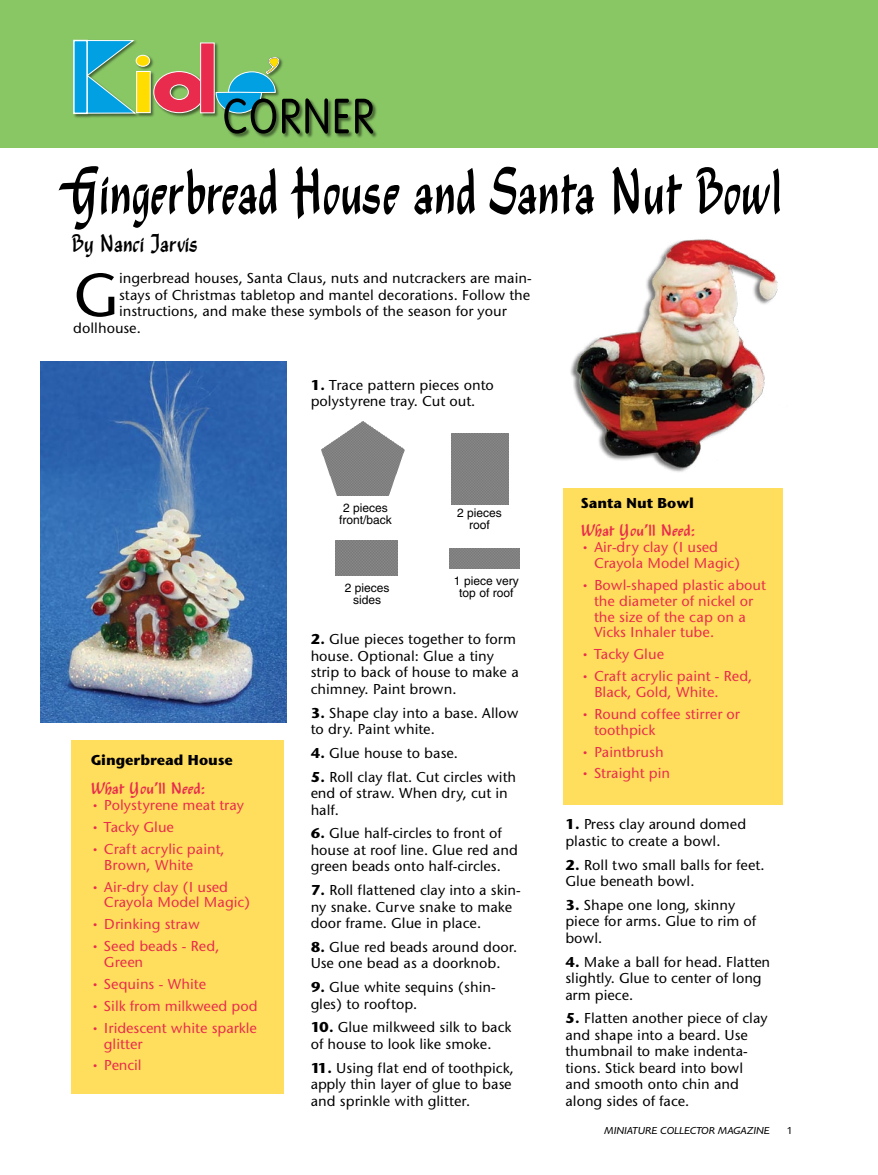
<style>
.page{position:relative;width:878px;height:1175px;background:#fff}
.page>*{position:absolute;margin:0;border:0;box-sizing:border-box;transform-origin:0 0}
.t1{font:70.8px "Shamrock DTC";color:#000;scale:.74 1}
.t2{font:63.6px "Stone Sans Medium DTC";color:#000}
.t3{font:27px "Shamrock DTC";color:#000;scale:.85 1}
.t4{font:18px "Shamrock DTC";color:#e92c4d}
.t5{font:15px/16.5px "Stone Sans Medium DTC";color:#000}
.t6{font:15px/15.8px "Stone Sans Medium DTC";color:#e92c4d}
.t7{font:15px "Stone Sans Bold DTC";color:#000}
.t8{font:12px/12px "Helvetica";color:#000;text-align:center}
.t9{font:10.5px "Classical Sans Reg Ita DTC";color:#000;scale:1.1 1}
.s1{font-family:"Stone Sans Bold DTC"}
</style>
<div class="page">
<div style="left:0;top:0;width:878px;height:147px;background:#89c765"></div>
<div style="left:72px;top:39px;width:306px;height:100px;background:#000;opacity:.5"></div>
<div style="left:136px;top:55px;width:14px;height:11px;background:#fd0;border-radius:50%"></div>
<div style="left:136px;top:55px;width:14px;height:12px;border:1px solid #fff;border-radius:50%"></div>
<svg style="left:88px;top:40px;width:48px;height:74px"></svg>
<div style="left:137px;top:71px;width:13px;height:42px;background:#fd0"></div>
<div style="left:136px;top:71px;width:15px;height:42px;border:1px solid #fff"></div>
<svg style="left:153px;top:71px;width:47px;height:42px"></svg>
<div style="left:201px;top:43px;width:13px;height:70px;background:#e92c4d"></div>
<div style="left:200px;top:43px;width:14px;height:70px;border:1px solid #fff"></div>
<div style="left:74px;top:40px;width:13px;height:73px;background:#00a0e3"></div>
<div style="left:73px;top:40px;width:15px;height:74px;border:2px solid #fff"></div>
<svg style="left:215px;top:57px;width:113px;height:77px"></svg>
<svg style="left:335px;top:99px;width:14px;height:34px"></svg>
<svg style="left:355px;top:99px;width:18px;height:35px"></svg>
<div style="left:71px;top:740px;width:213px;height:354px;background:#ffdd5d"></div>
<div style="left:563px;top:488px;width:220px;height:316px;background:#ffdd5d"></div>
<img style="left:570px;top:239px;width:208px;height:233px">
<img style="left:40px;top:362px;width:246px;height:360px">
<img style="left:321px;top:421px;width:83px;height:74px">
<img style="left:451px;top:433px;width:57px;height:71px">
<img style="left:336px;top:540px;width:61px;height:35px">
<img style="left:449px;top:548px;width:70px;height:21px">
<h1 class="t1" style="left:71px;top:153px;width:961px">Gingerbread House and Santa Nut Bowl</h1>
<h3 class="t3" style="left:71px;top:228px;width:150px">By Nanci Jarvis</h3>
<h2 class="t2" style="left:73px;top:258px;width:47px">G</h2>
<p class="t5" style="left:119px;top:270px;width:414px">ingerbread houses, Santa Claus, nuts and nutcrackers are main-</p>
<p class="t5" style="left:119px;top:286px;width:413px">stays of Christmas tabletop and mantel decorations. Follow the</p>
<p class="t5" style="left:119px;top:303px;width:389px">instructions, and make these symbols of the season for your</p>
<p class="t5" style="left:73px;top:319px;width:69px">dollhouse.</p>
<p class="t7" style="left:91px;top:751px;width:143px">Gingerbread House</p>
<p class="t4" style="left:91px;top:778px;width:116px">What You’ll Need:</p>
<p class="t6" style="left:91px;top:797px;width:155px">• Polystyrene meat tray</p>
<p class="t6" style="left:91px;top:819px;width:85px">• Tacky Glue</p>
<p class="t6" style="left:104px;top:841px;width:122px;text-indent:-13px">• Craft acrylic paint,<br>Brown, White</p>
<p class="t6" style="left:104px;top:878px;width:148px;text-indent:-13px">• Air-dry clay (I used<br>Crayola Model Magic)</p>
<p class="t6" style="left:91px;top:916px;width:111px">• Drinking straw</p>
<p class="t6" style="left:104px;top:938px;width:117px;text-indent:-13px">• Seed beads - Red,<br>Green</p>
<p class="t6" style="left:91px;top:976px;width:117px">• Sequins - White</p>
<p class="t6" style="left:91px;top:998px;width:168px">• Silk from milkweed pod</p>
<p class="t6" style="left:104px;top:1019px;width:155px;text-indent:-13px">• Iridescent white sparkle glitter</p>
<p class="t6" style="left:91px;top:1057px;width:52px">• Pencil</p>
<p class="t5" style="left:310px;top:376px;width:185px"><span class="s1">1.</span> Trace pattern pieces onto polystyrene tray. Cut out.</p>
<p class="t8" style="left:339px;top:502px;width:54px">2 pieces front/back</p>
<p class="t8" style="left:457px;top:506px;width:46px">2 pieces roof</p>
<p class="t8" style="left:344px;top:582px;width:46px">2 pieces sides</p>
<p class="t8" style="left:454px;top:575px;width:66px">1 piece very top of roof</p>
<p class="t5" style="left:310px;top:631px;width:210px"><span class="s1">2.</span> Glue pieces together to form house. Optional: Glue a tiny strip to back of house to make a chimney. Paint brown.</p>
<p class="t5" style="left:310px;top:704px;width:209px"><span class="s1">3.</span> Shape clay into a base. Allow to dry. Paint white.</p>
<p class="t5" style="left:310px;top:744px;width:149px"><span class="s1">4.</span> Glue house to base.</p>
<p class="t5" style="left:310px;top:768px;width:207px"><span class="s1">5.</span> Roll clay flat. Cut circles with end of straw. When dry, cut in half.</p>
<p class="t5" style="left:310px;top:825px;width:209px"><span class="s1">6.</span> Glue half-circles to front of house at roof line. Glue red and green beads onto half-circles.</p>
<p class="t5" style="left:310px;top:882px;width:212px"><span class="s1">7.</span> Roll flattened clay into a skin&shy;ny snake. Curve snake to make door frame. Glue in place.</p>
<p class="t5" style="left:310px;top:938px;width:208px"><span class="s1">8.</span> Glue red beads around door.<br>Use one bead as a doorknob.</p>
<p class="t5" style="left:310px;top:979px;width:186px"><span class="s1">9.</span> Glue white sequins (shin&shy;gles) to rooftop.</p>
<p class="t5" style="left:310px;top:1019px;width:202px"><span class="s1">10.</span> Glue milkweed silk to back of house to look like smoke.</p>
<p class="t5" style="left:310px;top:1059px;width:204px"><span class="s1">11.</span> Using flat end of toothpick, apply thin layer of glue to base and sprinkle with glitter.</p>
<p class="t7" style="left:580px;top:493px;width:115px">Santa Nut Bowl</p>
<p class="t4" style="left:580px;top:520px;width:116px">What You’ll Need:</p>
<p class="t6" style="left:594px;top:539px;width:148px;text-indent:-13px">• Air-dry clay (I used<br>Crayola Model Magic)</p>
<p class="t6" style="left:594px;top:577px;width:173px;text-indent:-13px">• Bowl-shaped plastic about the diameter of nickel or the size of the cap on a<br>Vicks Inhaler tube.</p>
<p class="t6" style="left:580px;top:646px;width:85px">• Tacky Glue</p>
<p class="t6" style="left:594px;top:668px;width:160px;text-indent:-13px">• Craft acrylic paint - Red,<br>Black, Gold, White.</p>
<p class="t6" style="left:594px;top:706px;width:148px;text-indent:-13px">• Round coffee stirrer or toothpick</p>
<p class="t6" style="left:580px;top:743px;width:84px">• Paintbrush</p>
<p class="t6" style="left:580px;top:765px;width:91px">• Straight pin</p>
<p class="t5" style="left:565px;top:816px;width:182px"><span class="s1">1.</span> Press clay around domed plastic to create a bowl.</p>
<p class="t5" style="left:565px;top:856px;width:200px"><span class="s1">2.</span> Roll two small balls for feet.<br>Glue beneath bowl.</p>
<p class="t5" style="left:565px;top:896px;width:192px"><span class="s1">3.</span> Shape one long, skinny piece for arms. Glue to rim of bowl.</p>
<p class="t5" style="left:565px;top:953px;width:206px"><span class="s1">4.</span> Make a ball for head. Flatten slightly. Glue to center of long arm piece.</p>
<p class="t5" style="left:565px;top:1010px;width:204px"><span class="s1">5.</span> Flatten another piece of clay and shape into a beard. Use thumbnail to make indenta&shy;tions. Stick beard into bowl and smooth onto chin and along sides of face.</p>
<p class="t9" style="left:604px;top:1124px;width:152px">MINIATURE COLLECTOR MAGAZINE</p>
</div>
